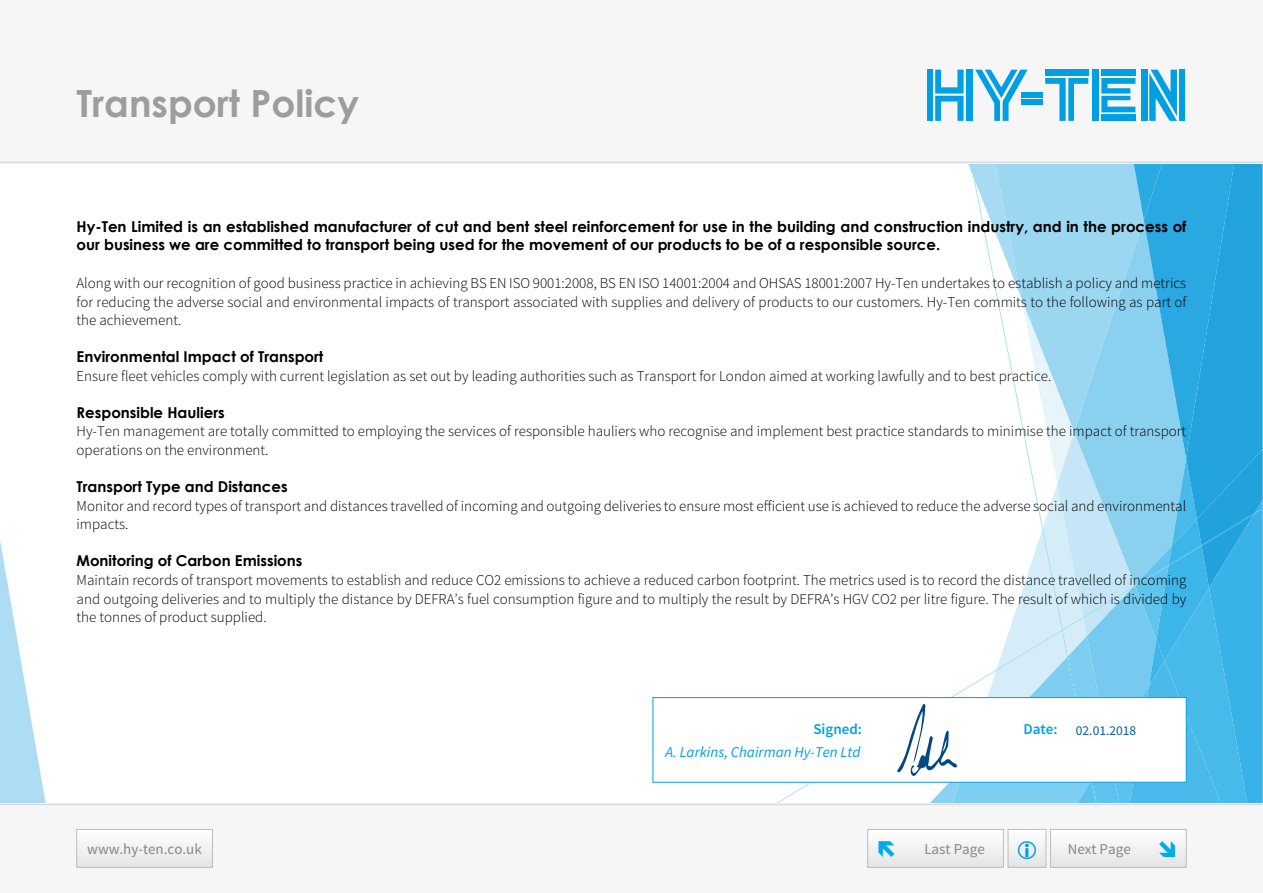
<style>
.page{position:relative;width:1263px;height:893px;background:#fff}
.page>*{position:absolute;margin:0;border:0;box-sizing:border-box;transform-origin:0 0}
.t1{font:700 37.5px "Century Gothic";color:#9d9d9c}
.t2{font:300 15px/18.8px "Source Sans Pro";color:#000;text-align:justify}
.t3{font:700 15px/18px "Century Gothic";color:#000}
.t4{font:15px "Source Sans Pro";color:#878787}
.t5{font:italic 15px "Source Sans Pro";color:#009fe3}
.t6{font:600 15px "Source Sans Pro";color:#009fe3}
.t7{font:13.5px "Source Sans Pro";color:#016097}
</style>
<div class="page">
<svg style="left:0;top:540px;width:46px;height:264px"></svg>
<div style="left:0;top:0;width:1263px;height:163px;background:#f6f6f6"></div>
<hr style="left:0;top:162px;width:1263px;height:1px;background:#dadada">
<div style="left:927px;top:70px;width:5px;height:51px;background:#009fe3"></div>
<svg style="left:935px;top:70px;width:28px;height:51px"></svg>
<div style="left:966px;top:70px;width:6px;height:51px;background:#009fe3"></div>
<svg style="left:975px;top:70px;width:53px;height:51px"></svg>
<div style="left:1021px;top:92px;width:21px;height:5px;background:#009fe3"></div>
<div style="left:1021px;top:99px;width:21px;height:6px;background:#009fe3"></div>
<div style="left:1045px;top:70px;width:43px;height:6px;background:#009fe3"></div>
<svg style="left:1045px;top:78px;width:43px;height:43px"></svg>
<div style="left:1093px;top:70px;width:6px;height:51px;background:#009fe3"></div>
<div style="left:1101px;top:70px;width:34px;height:6px;background:#009fe3"></div>
<svg style="left:1101px;top:78px;width:34px;height:34px"></svg>
<div style="left:1101px;top:115px;width:34px;height:6px;background:#009fe3"></div>
<div style="left:1141px;top:70px;width:6px;height:51px;background:#009fe3"></div>
<svg style="left:1149px;top:70px;width:28px;height:51px"></svg>
<div style="left:1179px;top:70px;width:6px;height:51px;background:#009fe3"></div>
<div style="left:0;top:804px;width:1263px;height:89px;background:#f6f6f6"></div>
<hr style="left:0;top:804px;width:1263px;height:1px;background:#dadada">
<div style="left:77px;top:829px;width:135px;height:38px;background:#f2f1f1"></div>
<div style="left:77px;top:829px;width:136px;height:38px;border:1px solid #bdbdbd"></div>
<svg style="left:1010px;top:857px;width:34px;height:8px"></svg>
<div style="left:1008px;top:829px;width:38px;height:38px;border:1px solid #bdbdbd"></div>
<div style="left:1050px;top:829px;width:136px;height:38px;background:#f2f1f1"></div>
<div style="left:1050px;top:829px;width:136px;height:38px;border:1px solid #bdbdbd"></div>
<div style="left:868px;top:829px;width:135px;height:38px;background:#f2f1f1"></div>
<div style="left:867px;top:829px;width:136px;height:38px;border:1px solid #bdbdbd"></div>
<div style="left:653px;top:697px;width:533px;height:85px;background:#fff;border:1px solid #009fe3"></div>
<svg style="left:769px;top:163px;width:494px;height:641px"></svg>
<svg style="left:1018px;top:857px;width:18px;height:3px"></svg>
<h1 class="t1" style="left:77px;top:80px;width:284px">Transport Policy</h1>
<p class="t3" style="left:77px;top:218px;width:1111px">Hy-Ten Limited is an established manufacturer of cut and bent steel reinforcement for use in the building and construction industry, and in the process of our business we are committed to transport being used for the movement of our products to be of a responsible source.</p>
<p class="t2" style="left:77px;top:274px;width:1111px">Along with our recognition of good business practice in achieving BS EN ISO 9001:2008, BS EN ISO 14001:2004 and OHSAS 18001:2007 Hy-Ten undertakes to establish a policy and metrics for reducing the adverse social and environmental impacts of transport associated with supplies and delivery of products to our customers. Hy-Ten commits to the following as part of the achievement.</p>
<p class="t3" style="left:77px;top:347px;width:248px">Environmental Impact of Transport</p>
<p class="t2" style="left:77px;top:367px;width:976px">Ensure fleet vehicles comply with current legislation as set out by leading authorities such as Transport for London aimed at working lawfully and to best practice.</p>
<p class="t3" style="left:77px;top:403px;width:150px">Responsible Hauliers</p>
<p class="t2" style="left:77px;top:422px;width:1111px">Hy-Ten management are totally committed to employing the services of responsible hauliers who recognise and implement best practice standards to minimise the impact of transport operations on the environment.</p>
<p class="t3" style="left:77px;top:477px;width:213px">Transport Type and Distances</p>
<p class="t2" style="left:77px;top:496px;width:1111px">Monitor and record types of transport and distances travelled of incoming and outgoing deliveries to ensure most efficient use is achieved to reduce the adverse social and environmental impacts.</p>
<p class="t3" style="left:77px;top:551px;width:227px">Monitoring of Carbon Emissions</p>
<p class="t2" style="left:77px;top:571px;width:1111px">Maintain records of transport movements to establish and reduce CO2 emissions to achieve a reduced carbon footprint. The metrics used is to record the distance travelled of incoming and outgoing deliveries and to multiply the distance by DEFRA’s fuel consumption figure and to multiply the result by DEFRA’s HGV CO2 per litre figure. The result of which is divided by the tonnes of product supplied.</p>
<p class="t6" style="left:813px;top:720px;width:50px">Signed:</p>
<p class="t6" style="left:1023px;top:720px;width:36px">Date:</p>
<p class="t5" style="left:665px;top:742px;width:196px">A. Larkins, Chairman Hy-Ten Ltd</p>
<p class="t7" style="left:1076px;top:722px;width:62px">02.01.2018</p>
<p class="t4" style="left:87px;top:840px;width:116px">www.hy-ten.co.uk</p>
<p class="t4" style="left:924px;top:840px;width:62px">Last Page</p>
<p class="t4" style="left:1068px;top:840px;width:65px">Next Page</p>
</div>
